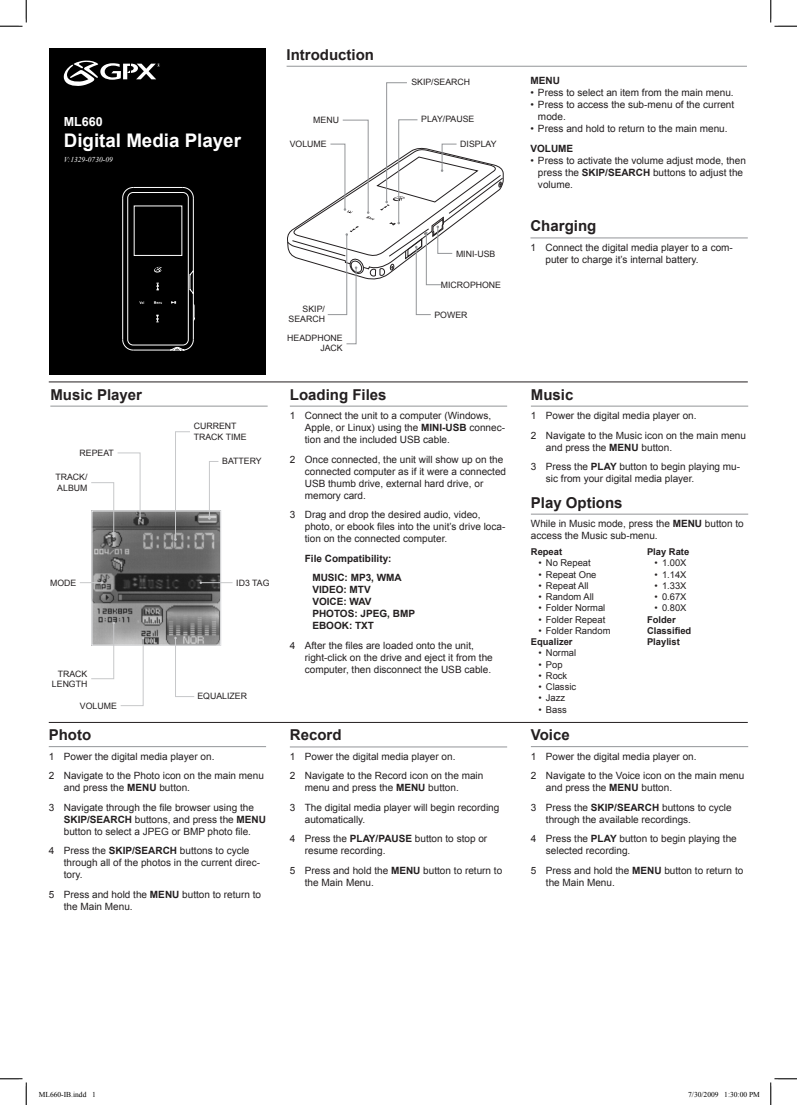
<style>
.page{position:relative;width:797px;height:1105px;background:#fff}
.page>*{position:absolute;margin:0;border:0;box-sizing:border-box;transform-origin:0 0}
.t1{font:700 18.75px "Arial";color:#fff}
.t2{font:700 15px "Arial";color:#231f20}
.t3{font:700 12.5px "Arial";color:#fff}
.t4{font:10px/12px "Arial";color:#231f20}
.t5{font:700 10px "Arial";color:#231f20}
.t6{font:9.38px "Arial";color:#231f20}
.t7{font:700 9.38px "Arial";color:#231f20}
.t8{font:8.75px/10.5px "Arial";color:#231f20;text-align:right}
.t9{font:7.5px "Times New Roman";color:#000}
.t10{font:italic 7.5px "Times New Roman";color:#fff}
.s1{font-weight:700}
</style>
<div class="page">
<hr style="left:530px;top:238px;width:217px;height:1px;background:#939598">
<img style="left:93px;top:512px;width:126px;height:132px">
<div style="left:91px;top:510px;width:130px;height:136px;border:1px solid #e6e7e9"></div>
<svg style="left:91px;top:622px;width:53px;height:84px"></svg>
<svg style="left:174px;top:637px;width:21px;height:60px"></svg>
<svg style="left:91px;top:452px;width:50px;height:86px"></svg>
<svg style="left:208px;top:461px;width:11px;height:59px"></svg>
<svg style="left:174px;top:431px;width:17px;height:110px"></svg>
<svg style="left:80px;top:581px;width:23px;height:3px"></svg>
<hr style="left:201px;top:582px;width:31px;height:1px;background:#c7c8ca">
<hr style="left:50px;top:406px;width:218px;height:1px;background:#939598">
<hr style="left:290px;top:406px;width:217px;height:1px;background:#939598">
<hr style="left:531px;top:406px;width:217px;height:1px;background:#939598">
<hr style="left:531px;top:514px;width:217px;height:1px;background:#939598">
<hr style="left:290px;top:747px;width:217px;height:1px;background:#939598">
<hr style="left:49px;top:746px;width:217px;height:1px;background:#939598">
<hr style="left:531px;top:746px;width:217px;height:1px;background:#939598">
<hr style="left:49px;top:382px;width:698px;height:1px;background:#231f20">
<hr style="left:49px;top:722px;width:698px;height:1px;background:#231f20">
<svg style="left:287px;top:82px;width:216px;height:262px"></svg>
<hr style="left:286px;top:66px;width:461px;height:1px;background:#939598">
<div style="left:49px;top:49px;width:217px;height:326px;background:#000"></div>
<svg style="left:122px;top:187px;width:73px;height:164px"></svg>
<svg style="left:64px;top:60px;width:96px;height:26px"></svg>
<svg style="left:0;top:0;width:27px;height:27px"></svg>
<svg style="left:0;top:1078px;width:27px;height:27px"></svg>
<svg style="left:770px;top:0;width:27px;height:27px"></svg>
<svg style="left:770px;top:1078px;width:27px;height:27px"></svg>
<p class="t3" style="left:64px;top:114px;width:40px">ML660</p>
<p class="t1" style="left:64px;top:128px;width:179px">Digital Media Player</p>
<p class="t10" style="left:64px;top:155px;width:51px">V:1329-0730-09</p>
<p class="t2" style="left:286px;top:45px;width:89px">Introduction</p>
<p class="t8" style="left:313px;top:115px;width:27px">MENU</p>
<p class="t8" style="left:290px;top:138px;width:38px">VOLUME</p>
<p class="t8" style="left:411px;top:77px;width:60px">SKIP/SEARCH</p>
<p class="t8" style="left:421px;top:114px;width:55px">PLAY/PAUSE</p>
<p class="t8" style="left:460px;top:138px;width:38px">DISPLAY</p>
<p class="t8" style="left:288px;top:303px;width:38px">SKIP/<br>SEARCH</p>
<p class="t8" style="left:287px;top:333px;width:57px">HEADPHONE<br>JACK</p>
<p class="t8" style="left:456px;top:249px;width:41px">MINI-USB</p>
<p class="t8" style="left:441px;top:280px;width:62px">MICROPHONE</p>
<p class="t8" style="left:434px;top:309px;width:35px">POWER</p>
<p class="t2" style="left:50px;top:384px;width:93px">Music Player</p>
<p class="t2" style="left:290px;top:384px;width:98px">Loading Files</p>
<p class="t4" style="left:305px;top:410px;width:202px;text-indent:-15px">1 Connect the unit to a computer (Windows,<br>Apple, or Linux) using the <span class="s1">MINI-USB</span> connec&shy;tion and the included USB cable.</p>
<p class="t4" style="left:305px;top:453px;width:203px;text-indent:-15px">2 Once connected, the unit will show up on the connected computer as if it were a connected USB thumb drive, external hard drive, or memory card.</p>
<p class="t4" style="left:305px;top:509px;width:202px;text-indent:-15px">3 Drag and drop the desired audio, video, photo, or ebook files into the unit’s drive loca&shy;tion on the connected computer.</p>
<p class="t5" style="left:305px;top:551px;width:88px">File Compatibility:</p>
<p class="t5" style="left:312px;top:571px;width:91px">MUSIC: MP3, WMA</p>
<p class="t5" style="left:312px;top:583px;width:60px">VIDEO: MTV</p>
<p class="t5" style="left:312px;top:595px;width:61px">VOICE: WAV</p>
<p class="t5" style="left:312px;top:607px;width:104px">PHOTOS: JPEG, BMP</p>
<p class="t5" style="left:312px;top:619px;width:63px">EBOOK: TXT</p>
<p class="t4" style="left:305px;top:639px;width:189px;text-indent:-15px">4 After the files are loaded onto the unit, right-click on the drive and eject it from the computer, then disconnect the USB cable.</p>
<p class="t8" style="left:194px;top:421px;width:54px;text-align:left">CURRENT<br>TRACK TIME</p>
<p class="t8" style="left:222px;top:456px;width:41px">BATTERY</p>
<p class="t8" style="left:80px;top:448px;width:36px">REPEAT</p>
<p class="t8" style="left:55px;top:472px;width:34px;text-align:left">TRACK/<br>ALBUM</p>
<p class="t8" style="left:236px;top:578px;width:35px">ID3 TAG</p>
<p class="t8" style="left:50px;top:578px;width:28px">MODE</p>
<p class="t8" style="left:52px;top:668px;width:37px">TRACK<br>LENGTH</p>
<p class="t8" style="left:80px;top:701px;width:38px">VOLUME</p>
<p class="t8" style="left:197px;top:691px;width:51px">EQUALIZER</p>
<p class="t2" style="left:49px;top:725px;width:44px">Photo</p>
<p class="t4" style="left:49px;top:750px;width:167px">1 Power the digital media player on.</p>
<p class="t4" style="left:64px;top:770px;width:202px;text-indent:-15px">2 Navigate to the Photo icon on the main menu and press the <span class="s1">MENU</span> button.</p>
<p class="t4" style="left:64px;top:801px;width:204px;text-indent:-15px">3 Navigate through the file browser using the<br><span class="s1">SKIP/SEARCH</span> buttons, and press the <span class="s1">MENU </span>button to select a JPEG or BMP photo file.</p>
<p class="t4" style="left:64px;top:845px;width:198px;text-indent:-15px">4 Press the <span class="s1">SKIP/SEARCH</span> buttons to cycle through all of the photos in the current direc&shy;tory.</p>
<p class="t4" style="left:64px;top:888px;width:199px;text-indent:-15px">5 Press and hold the <span class="s1">MENU</span> button to return to the Main Menu.</p>
<p class="t2" style="left:290px;top:725px;width:53px">Record</p>
<p class="t4" style="left:290px;top:750px;width:167px">1 Power the digital media player on.</p>
<p class="t4" style="left:305px;top:770px;width:180px;text-indent:-15px">2 Navigate to the Record icon on the main menu and press the <span class="s1">MENU</span> button.</p>
<p class="t4" style="left:305px;top:801px;width:196px;text-indent:-15px">3 The digital media player will begin recording automatically.</p>
<p class="t4" style="left:305px;top:833px;width:184px;text-indent:-15px">4 Press the <span class="s1">PLAY/PAUSE</span> button to stop or resume recording.</p>
<p class="t4" style="left:305px;top:864px;width:199px;text-indent:-15px">5 Press and hold the <span class="s1">MENU</span> button to return to the Main Menu.</p>
<p class="t5" style="left:530px;top:74px;width:31px">MENU</p>
<p class="t4" style="left:530px;top:87px;width:205px">• Press to select an item from the main menu.</p>
<p class="t4" style="left:538px;top:99px;width:198px;text-indent:-8px">• Press to access the sub-menu of the current mode.</p>
<p class="t4" style="left:530px;top:123px;width:199px">• Press and hold to return to the main menu.</p>
<p class="t5" style="left:530px;top:142px;width:44px">VOLUME</p>
<p class="t4" style="left:538px;top:154px;width:209px;text-indent:-8px">• Press to activate the volume adjust mode, then press the <span class="s1">SKIP/SEARCH</span> buttons to adjust the volume.</p>
<p class="t2" style="left:530px;top:216px;width:67px">Charging</p>
<p class="t4" style="left:545px;top:241px;width:189px;text-indent:-15px">1 Connect the digital media player to a com&shy;puter to charge it’s internal battery.</p>
<p class="t2" style="left:531px;top:384px;width:44px">Music</p>
<p class="t4" style="left:531px;top:410px;width:167px">1 Power the digital media player on.</p>
<p class="t4" style="left:546px;top:429px;width:202px;text-indent:-15px">2 Navigate to the Music icon on the main menu and press the <span class="s1">MENU</span> button.</p>
<p class="t4" style="left:546px;top:461px;width:196px;text-indent:-15px">3 Press the <span class="s1">PLAY</span> button to begin playing mu&shy;sic from your digital media player.</p>
<p class="t2" style="left:531px;top:492px;width:93px">Play Options</p>
<p class="t4" style="left:531px;top:518px;width:214px">While in Music mode, press the <span class="s1">MENU</span> button to access the Music sub-menu.</p>
<p class="t7" style="left:531px;top:546px;width:33px">Repeat</p>
<p class="t6" style="left:538px;top:557px;width:54px">• No Repeat</p>
<p class="t6" style="left:538px;top:568px;width:60px">• Repeat One</p>
<p class="t6" style="left:538px;top:579px;width:52px">• Repeat All</p>
<p class="t6" style="left:538px;top:591px;width:57px">• Random All</p>
<p class="t6" style="left:538px;top:602px;width:68px">• Folder Normal</p>
<p class="t6" style="left:538px;top:613px;width:68px">• Folder Repeat</p>
<p class="t6" style="left:538px;top:624px;width:74px">• Folder Random</p>
<p class="t7" style="left:531px;top:636px;width:43px">Equalizer</p>
<p class="t6" style="left:538px;top:647px;width:39px">• Normal</p>
<p class="t6" style="left:538px;top:658px;width:26px">• Pop</p>
<p class="t6" style="left:538px;top:669px;width:30px">• Rock</p>
<p class="t6" style="left:538px;top:681px;width:39px">• Classic</p>
<p class="t6" style="left:538px;top:692px;width:28px">• Jazz</p>
<p class="t6" style="left:538px;top:703px;width:30px">• Bass</p>
<p class="t7" style="left:647px;top:546px;width:44px">Play Rate</p>
<p class="t6" style="left:654px;top:557px;width:33px">• 1.00X</p>
<p class="t6" style="left:654px;top:568px;width:33px">• 1.14X</p>
<p class="t6" style="left:654px;top:579px;width:33px">• 1.33X</p>
<p class="t6" style="left:654px;top:591px;width:33px">• 0.67X</p>
<p class="t6" style="left:654px;top:602px;width:33px">• 0.80X</p>
<p class="t7" style="left:647px;top:613px;width:30px">Folder</p>
<p class="t7" style="left:647px;top:624px;width:46px">Classified</p>
<p class="t7" style="left:647px;top:636px;width:34px">Playlist</p>
<p class="t2" style="left:531px;top:725px;width:40px">Voice</p>
<p class="t4" style="left:531px;top:750px;width:167px">1 Power the digital media player on.</p>
<p class="t4" style="left:546px;top:770px;width:200px;text-indent:-15px">2 Navigate to the Voice icon on the main menu and press the <span class="s1">MENU</span> button.</p>
<p class="t4" style="left:546px;top:801px;width:187px;text-indent:-15px">3 Press the <span class="s1">SKIP/SEARCH</span> buttons to cycle through the available recordings.</p>
<p class="t4" style="left:546px;top:833px;width:192px;text-indent:-15px">4 Press the <span class="s1">PLAY</span> button to begin playing the selected recording.</p>
<p class="t4" style="left:546px;top:864px;width:199px;text-indent:-15px">5 Press and hold the <span class="s1">MENU</span> button to return to the Main Menu.</p>
<p class="t9" style="left:39px;top:1090px;width:59px">ML660-IB.indd 1</p>
<p class="t9" style="left:688px;top:1090px;width:73px">7/30/2009 1:30:00 PM</p>
</div>
